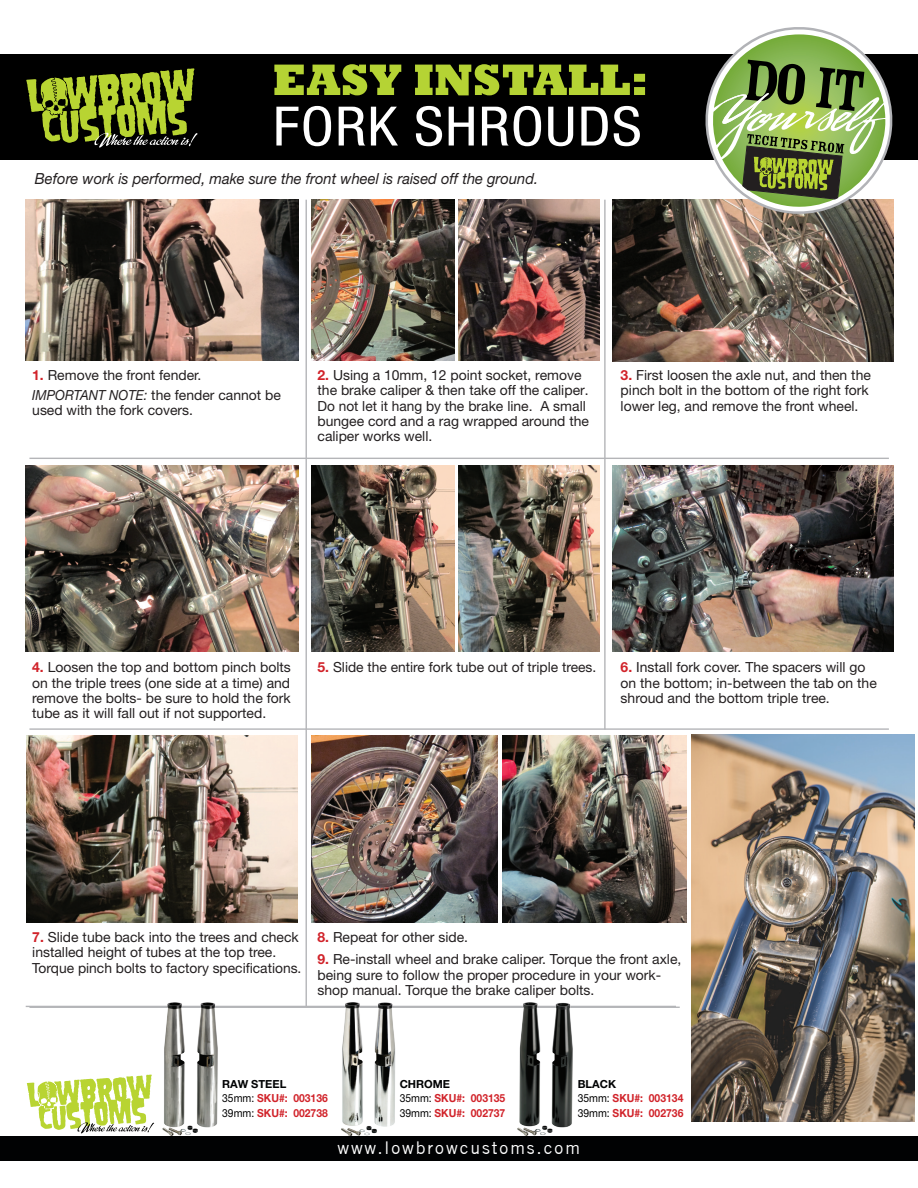
<style>
.page{position:relative;width:918px;height:1188px;background:#fff}
.page>*{position:absolute;margin:0;border:0;box-sizing:border-box;transform-origin:0 0}
.t1{font:condensed 54.45px "Helvetica Neue LT Std";letter-spacing:.02em;color:#fff;scale:1.1 1}
.t2{font:17.55px "Trade Gothic";letter-spacing:.11em;color:#fff}
.t3{font:italic 15.3px "Helvetica Neue LT Std";color:#231f20;scale:.96 1}
.t4{font:13.95px/15.3px "Helvetica Neue LT Std";color:#231f20}
.t5{font:700 11.1px/13.8px "Helvetica Neue LT Std";color:#d1232a;scale:.93 1}
.s1{font-weight:700;color:#d1232a}
.s2{font-style:italic}
.s3{color:#010203}
.s4{font-weight:400;color:#000}
</style>
<div class="page">
<div style="left:0;top:54px;width:918px;height:105px;background:#000"></div>
<svg style="left:27px;top:1075px;width:127px;height:58px"></svg>
<hr style="left:26px;top:1006px;width:650px;height:1px;background:#b4b5b8">
<img style="left:691px;top:734px;width:224px;height:387px">
<svg style="left:274px;top:64px;width:371px;height:31px"></svg>
<svg style="left:26px;top:68px;width:172px;height:80px"></svg>
<hr style="left:29px;top:728px;width:860px;height:2px;background:#b4b5b8">
<hr style="left:29px;top:458px;width:860px;height:1px;background:#b4b5b8">
<hr style="left:29px;top:1007px;width:651px;height:1px;background:#b4b5b8">
<img style="left:26px;top:200px;width:272px;height:160px">
<img style="left:613px;top:199px;width:281px;height:162px">
<img style="left:312px;top:200px;width:142px;height:161px">
<img style="left:459px;top:199px;width:140px;height:162px">
<hr style="left:306px;top:200px;width:1px;height:806px;background:#b4b5b8">
<hr style="left:604px;top:200px;width:2px;height:530px;background:#b4b5b8">
<img style="left:25px;top:466px;width:274px;height:186px">
<img style="left:311px;top:466px;width:143px;height:186px">
<img style="left:459px;top:466px;width:140px;height:186px">
<img style="left:613px;top:466px;width:281px;height:186px">
<img style="left:27px;top:736px;width:271px;height:186px">
<img style="left:503px;top:736px;width:183px;height:187px">
<img style="left:312px;top:736px;width:185px;height:187px">
<svg style="left:702px;top:27px;width:197px;height:193px"></svg>
<img style="left:511px;top:1002px;width:68px;height:134px">
<img style="left:156px;top:1002px;width:68px;height:134px">
<img style="left:335px;top:1002px;width:68px;height:134px">
<div style="left:0;top:1136px;width:918px;height:25px;background:#010203"></div>
<h1 class="t1" style="left:273px;top:95px;width:337px">FORK SHROUDS</h1>
<p class="t3" style="left:35px;top:170px;width:526px">Before work is performed, make sure the front wheel is raised off the ground.</p>
<p class="t4" style="left:32px;top:365px;width:250px;line-height:19.5px"><span class="s1">1.</span> Remove the front fender.<br><span class="s2">IMPORTANT NOTE:</span> the fender cannot be</p>
<p class="t4" style="left:32px;top:402px;width:162px">used with the fork covers.</p>
<p class="t4" style="left:318px;top:367px;width:273px"><span class="s1">2.</span> Using a 10mm, 12 point socket, remove the brake caliper &amp; then take off the caliper.<br>Do not let it hang by the brake line. A small bungee cord and a rag wrapped around the caliper works well.</p>
<p class="t4" style="left:621px;top:367px;width:252px"><span class="s1">3.</span> First loosen the axle nut, and then the pinch bolt in the bottom of the right fork lower leg, and remove the front wheel.</p>
<p class="t4" style="left:32px;top:659px;width:260px;text-align:justify"><span class="s1">4.</span> Loosen the top and bottom pinch bolts on the triple trees (one side at a time) and remove the bolts- be sure to hold the fork tube as it will fall out if not supported.</p>
<p class="t4" style="left:318px;top:659px;width:280px"><span class="s1">5.</span> Slide the entire fork tube out of triple trees.</p>
<p class="t4" style="left:621px;top:659px;width:258px"><span class="s1">6.</span> Install fork cover. The spacers will go on the bottom; in-between the tab on the shroud and the bottom triple tree.</p>
<p class="t4" style="left:32px;top:929px;width:271px"><span class="s1">7.</span> Slide tube back into the trees and check installed height of tubes at the top tree.<br>Torque pinch bolts to factory specifications.</p>
<p class="t4" style="left:318px;top:929px;width:152px"><span class="s1">8.</span> Repeat for other side.</p>
<p class="t4" style="left:318px;top:951px;width:365px"><span class="s1">9.</span> Re-install wheel and brake caliper. Torque the front axle, being sure to follow the proper procedure in your work&shy;shop manual. Torque the brake caliper bolts.</p>
<p class="t5" style="left:222px;top:1077px;width:115px"><span class="s3">RAW STEEL<br></span><span class="s4">35mm:</span> SKU#: 003136</p>
<p class="t5" style="left:222px;top:1106px;width:115px"><span class="s4">39mm:</span> SKU#: 002738</p>
<p class="t5" style="left:400px;top:1077px;width:115px"><span class="s3">CHROME<br></span><span class="s4">35mm:</span> SKU#: 003135</p>
<p class="t5" style="left:400px;top:1106px;width:115px"><span class="s4">39mm:</span> SKU#: 002737</p>
<p class="t2" style="left:337px;top:1137px;width:244px">www.lowbrowcustoms.com</p>
<p class="t5" style="left:578px;top:1077px;width:115px"><span class="s3">BLACK<br></span><span class="s4">35mm:</span> SKU#: 003134</p>
<p class="t5" style="left:578px;top:1106px;width:115px"><span class="s4">39mm:</span> SKU#: 002736</p>
</div>
